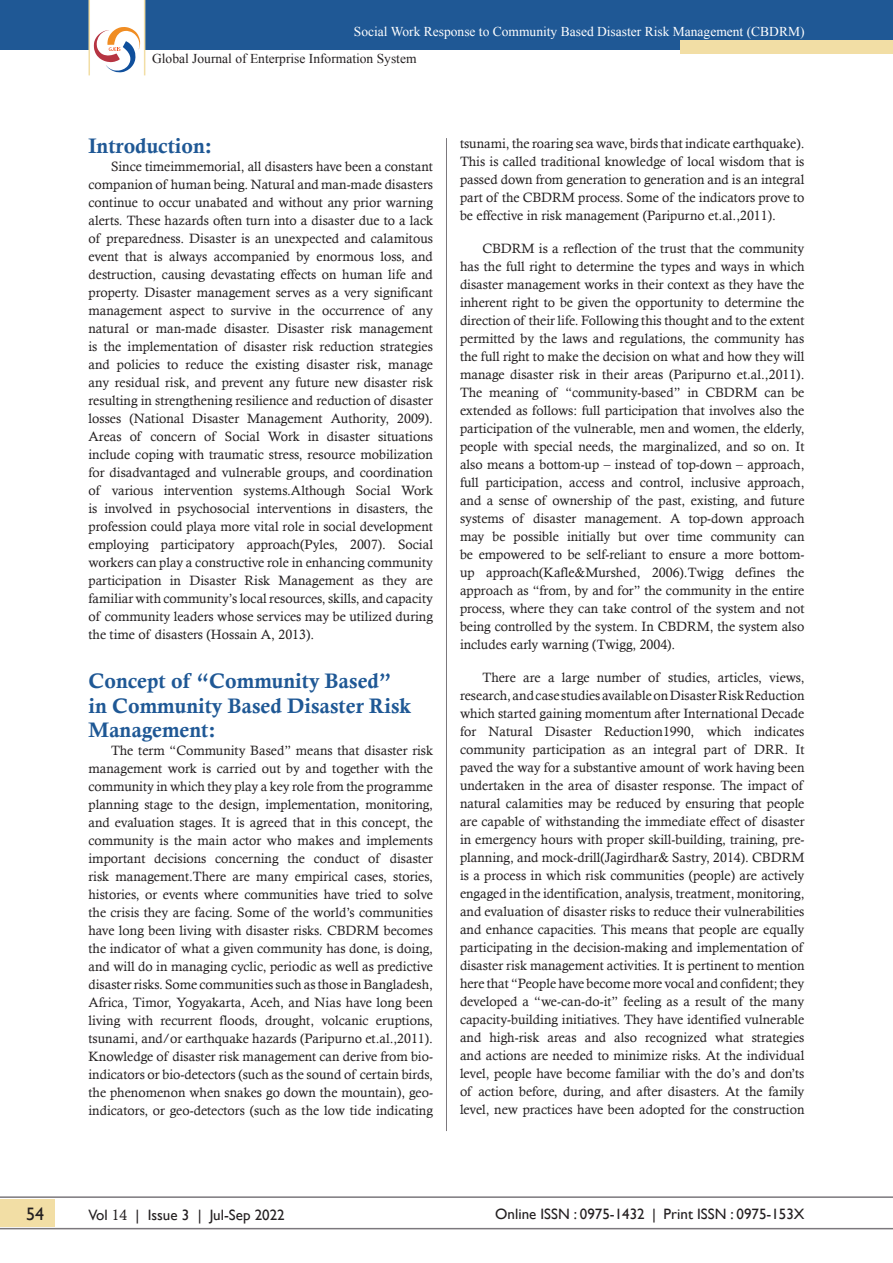
<style>
.page{position:relative;width:893px;height:1263px;background:#fff}
.page>*{position:absolute;margin:0;border:0;box-sizing:border-box;transform-origin:0 0}
.Paragraph_Style_2{font:21px/24.8px "Calis MT Bol";color:#1f5895}
.t1{font:18px "Gill Sans";color:#231f20}
.t2{font:15px "Gill Sans";color:#231f20}
.Final_Body_Text{font:13.5px/18px "Calisto";color:#231f20;text-align:justify}
.t3{font:13.5px "Times New Roman";color:#fff}
.t4{font:13.5px "Times New Roman";color:#231f20}
.s1{font-family:"Calisto"}
</style>
<div class="page">
<div style="left:0;top:1199px;width:54px;height:27px;background:#f2dea5"></div>
<hr style="left:0;top:1196px;width:893px;height:2px;background:#7c787d">
<hr style="left:0;top:1228px;width:893px;height:1px;background:#7c787d">
<div style="left:0;top:0;width:893px;height:50px;background:#1f5895"></div>
<div style="left:680px;top:40px;width:213px;height:14px;background:#f2dea5"></div>
<hr style="left:446px;top:138px;width:1px;height:993px;background:#7c787d">
<svg style="left:88px;top:0;width:57px;height:76px"></svg>
<p class="t3" style="left:354px;top:23px;width:452px">Social Work Response to Community Based Disaster Risk Management (CBDRM)</p>
<p class="t4" style="left:152px;top:50px;width:266px">Global Journal of Enterprise Information System</p>
<p class="Paragraph_Style_2" style="left:88px;top:133px;width:125px">Introduction:</p>
<p class="Final_Body_Text" style="left:88px;top:157px;width:346px;text-indent:22px">Since timeimmemorial, all disasters have been a constant companion of human being. Natural and man-made disasters continue to occur unabated and without any prior warning alerts. These hazards often turn into a disaster due to a lack of preparedness. Disaster is an unexpected and calamitous event that is always accompanied by enormous loss, and destruction, causing devastating effects on human life and property. Disaster management serves as a very significant management aspect to survive in the occurrence of any natural or man-made disaster. Disaster risk management is the implementation of disaster risk reduction strategies and policies to reduce the existing disaster risk, manage any residual risk, and prevent any future new disaster risk resulting in strengthening resilience and reduction of disaster losses (National Disaster Management Authority, 2009).<br>Areas of concern of Social Work in disaster situations include coping with traumatic stress, resource mobilization for disadvantaged and vulnerable groups, and coordination of various intervention systems.Although Social Work is involved in psychosocial interventions in disasters, the profession could playa more vital role in social development employing participatory approach(Pyles, 2007). Social workers can play a constructive role in enhancing community participation in Disaster Risk Management as they are familiar with community’s local resources, skills, and capacity of community leaders whose services may be utilized during the time of disasters (Hossain A, 2013).</p>
<p class="Paragraph_Style_2" style="left:88px;top:668px;width:324px">Concept of “Community Based” in Community Based Disaster Risk<br>Management:</p>
<p class="Final_Body_Text" style="left:88px;top:741px;width:346px;text-indent:22px">The term “Community Based” means that disaster risk management work is carried out by and together with the community in which they play a key role from the programme planning stage to the design, implementation, monitoring, and evaluation stages. It is agreed that in this concept, the community is the main actor who makes and implements important decisions concerning the conduct of disaster risk management.There are many empirical cases, stories, histories, or events where communities have tried to solve the crisis they are facing. Some of the world’s communities have long been living with disaster risks. CBDRM becomes the indicator of what a given community has done, is doing, and will do in managing cyclic, periodic as well as predictive disaster risks. Some communities such as those in Bangladesh, Africa, Timor, Yogyakarta, Aceh, and Nias have long been living with recurrent floods, drought, volcanic eruptions, tsunami, and/or earthquake hazards (Paripurno et.al.,2011).<br>Knowledge of disaster risk management can derive from bio&shy;indicators or bio-detectors (such as the sound of certain birds, the phenomenon when snakes go down the mountain), geo&shy;indicators, or geo-detectors (such as the low tide indicating</p>
<p class="Final_Body_Text" style="left:460px;top:134px;width:346px">tsunami, the roaring sea wave, birds that indicate earthquake).<br>This is called traditional knowledge of local wisdom that is passed down from generation to generation and is an integral part of the CBDRM process. Some of the indicators prove to be effective in risk management (Paripurno et.al.,2011).</p>
<p class="Final_Body_Text" style="left:460px;top:239px;width:346px;text-indent:22px">CBDRM is a reflection of the trust that the community has the full right to determine the types and ways in which disaster management works in their context as they have the inherent right to be given the opportunity to determine the direction of their life. Following this thought and to the extent permitted by the laws and regulations, the community has the full right to make the decision on what and how they will manage disaster risk in their areas (Paripurno et.al.,2011).<br>The meaning of “community-based” in CBDRM can be extended as follows: full participation that involves also the participation of the vulnerable, men and women, the elderly, people with special needs, the marginalized, and so on. It also means a bottom-up – instead of top-down – approach, full participation, access and control, inclusive approach, and a sense of ownership of the past, existing, and future systems of disaster management. A top-down approach may be possible initially but over time community can be empowered to be self-reliant to ensure a more bottom&shy;up approach(Kafle&amp;Murshed, 2006).Twigg defines the approach as “from, by and for” the community in the entire process, where they can take control of the system and not being controlled by the system. In CBDRM, the system also includes early warning (Twigg, 2004).</p>
<p class="Final_Body_Text" style="left:460px;top:668px;width:346px;text-indent:22px">There are a large number of studies, articles, views, research, and case studies available on Disaster Risk Reduction which started gaining momentum after International Decade for Natural Disaster Reduction1990, which indicates community participation as an integral part of DRR. It paved the way for a substantive amount of work having been undertaken in the area of disaster response. The impact of natural calamities may be reduced by ensuring that people are capable of withstanding the immediate effect of disaster in emergency hours with proper skill-building, training, pre&shy;planning, and mock-drill(Jagirdhar&amp; Sastry, 2014). CBDRM is a process in which risk communities (people) are actively engaged in the identification, analysis, treatment, monitoring, and evaluation of disaster risks to reduce their vulnerabilities and enhance capacities. This means that people are equally participating in the decision-making and implementation of disaster risk management activities. It is pertinent to mention here that “People have become more vocal and confident; they developed a “we-can-do-it” feeling as a result of the many capacity-building initiatives. They have identified vulnerable and high-risk areas and also recognized what strategies and actions are needed to minimize risks. At the individual level, people have become familiar with the do’s and don’ts of action before, during, and after disasters. At the family level, new practices have been adopted for the construction</p>
<p class="t1" style="left:26px;top:1203px;width:19px">54</p>
<p class="t2" style="left:88px;top:1206px;width:198px">Vol <span class="s1">14</span> | Issue 3 | Jul-Sep 2022</p>
<p class="t2" style="left:495px;top:1205px;width:311px">Online ISSN : 0975-1432 | Print ISSN : 0975-153X</p>
</div>
